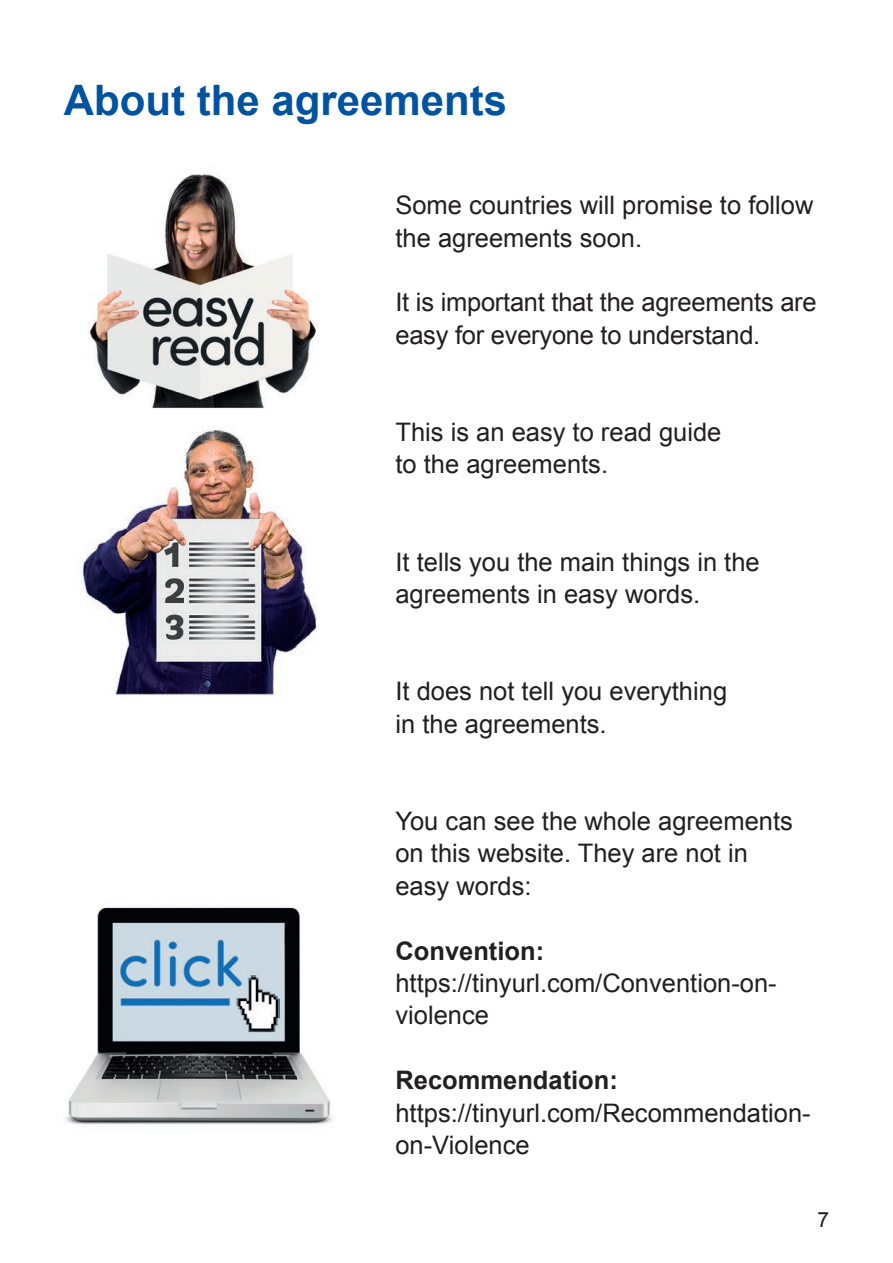
<style>
.page{position:relative;width:893px;height:1263px;background:#fff}
.page>*{position:absolute;margin:0;border:0;box-sizing:border-box;transform-origin:0 0}
.t1{font:700 42px "Arial";color:#0153a0}
.t2{font:25.5px/32.4px "Arial";color:#231f20}
.t3{font:21px "Arial";color:#231f20}
.s1{font-weight:700}
</style>
<div class="page">
<img style="left:65px;top:907px;width:267px;height:218px">
<img style="left:81px;top:429px;width:236px;height:267px">
<img style="left:88px;top:174px;width:230px;height:235px">
<p class="t1" style="left:64px;top:73px;width:445px">About the agreements</p>
<p class="t2" style="left:395px;top:189px;width:420px">Some countries will promise to follow the agreements soon.</p>
<p class="t2" style="left:395px;top:286px;width:423px">It is important that the agreements are easy for everyone to understand.</p>
<p class="t2" style="left:395px;top:416px;width:327px">This is an easy to read guide to the agreements.</p>
<p class="t2" style="left:395px;top:546px;width:366px">It tells you the main things in the agreements in easy words.</p>
<p class="t2" style="left:395px;top:675px;width:333px">It does not tell you everything in the agreements.</p>
<p class="t2" style="left:395px;top:805px;width:399px">You can see the whole agreements on this website. They are not in easy words:</p>
<p class="t2" style="left:395px;top:935px;width:383px"><span class="s1">Convention: </span>https://tinyurl.com/Convention-on&shy;violence</p>
<p class="t2" style="left:395px;top:1064px;width:417px"><span class="s1">Recommendation: </span>https://tinyurl.com/Recommendation&shy;on-Violence</p>
<p class="t3" style="left:817px;top:1206px;width:13px">7</p>
</div>
